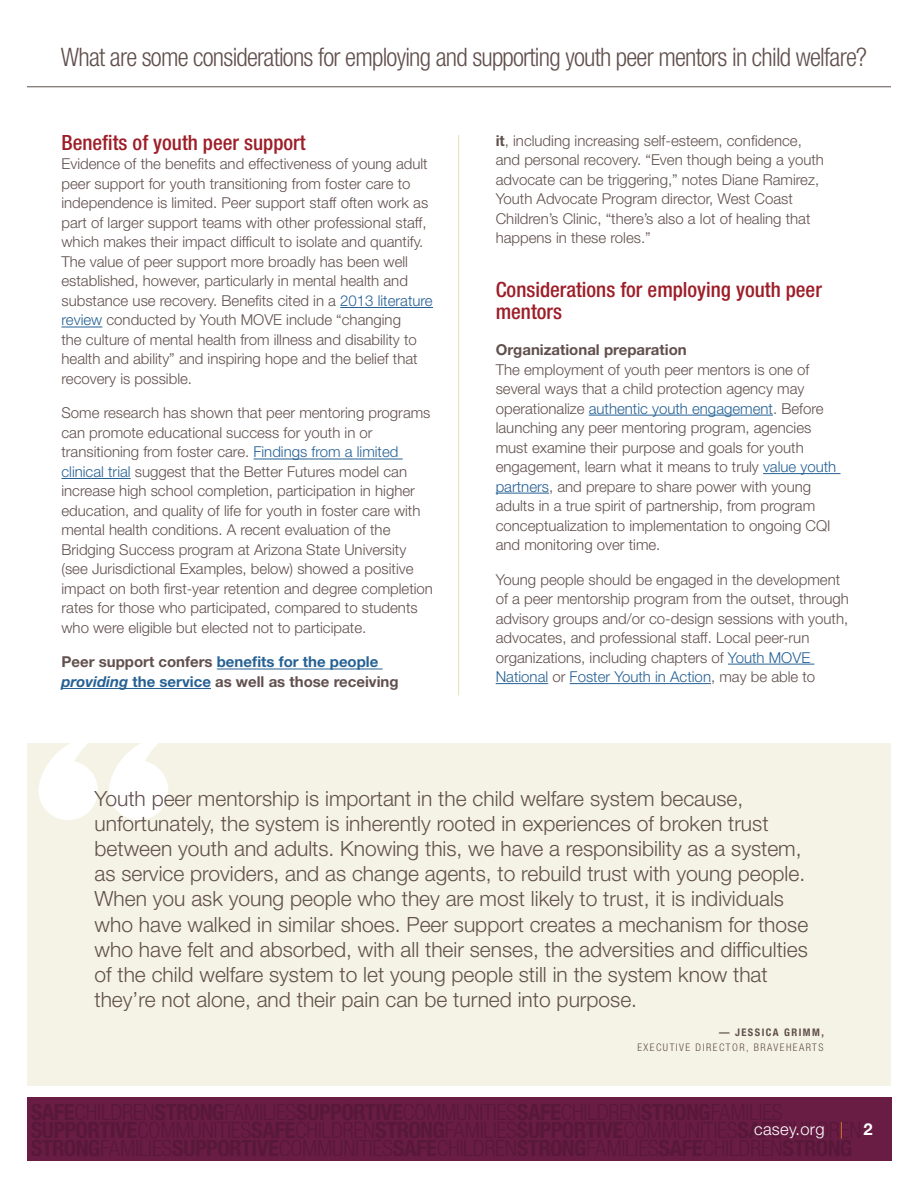
<style>
.page{position:relative;width:918px;height:1188px;background:#fff}
.page>*{position:absolute;margin:0;border:0;box-sizing:border-box;transform-origin:0 0}
.t1{font:300 condensed 25.5px "Helvetica Neue LT Std";letter-spacing:-.03em;color:#61504d}
.box_body{font:300 21px/25.2px "Helvetica Neue LT Std";color:#61504d}
.Head_2{font:500 condensed 21px/22.5px "Helvetica Neue LT Std";color:#9d1e28}
.t2{font:300 16.5px "Helvetica Neue LT Std";letter-spacing:.02em;color:#fff}
.body{font:300 15px/19.5px "Helvetica Neue LT Std";color:#61504d}
.body-2{font:700 15px/19.5px "Helvetica Neue LT Std";color:#61504d}
.Head_3{font:700 15px "Helvetica Neue LT Std";color:#61504d}
.body-3{font:300 condensed 10.5px/15px "Helvetica Neue LT Std";letter-spacing:.14em;color:#61504d;text-align:right}
.s1{color:#266194}
.s2{font-style:italic;color:#266194}
.s3{font-weight:700}
.s4{color:#f28a20}
</style>
<div class="page">
<div style="left:27px;top:1098px;width:864px;height:63px;background:#691d45"></div>
<hr style="left:27px;top:86px;width:864px;height:1px;background:#61504d">
<hr style="left:458px;top:135px;width:1px;height:561px;background:#e6e2b2">
<hr style="left:340px;top:307px;width:93px;height:1px;background:#266194">
<hr style="left:62px;top:327px;width:40px;height:1px;background:#266194">
<hr style="left:253px;top:459px;width:150px;height:1px;background:#266194">
<hr style="left:62px;top:478px;width:69px;height:1px;background:#266194">
<hr style="left:217px;top:669px;width:166px;height:1px;background:#266194">
<hr style="left:62px;top:688px;width:149px;height:1px;background:#266194">
<div style="left:27px;top:744px;width:864px;height:342px;background:#f5f3e5"></div>
<svg style="left:39px;top:743px;width:129px;height:77px"></svg>
<hr style="left:589px;top:415px;width:184px;height:1px;background:#266194">
<hr style="left:763px;top:473px;width:78px;height:1px;background:#266194">
<hr style="left:496px;top:493px;width:53px;height:1px;background:#266194">
<hr style="left:728px;top:664px;width:86px;height:1px;background:#266194">
<hr style="left:496px;top:683px;width:52px;height:1px;background:#266194">
<hr style="left:570px;top:683px;width:141px;height:1px;background:#266194">
<h1 class="t1" style="left:61px;top:42px;width:808px">What are some considerations for employing and supporting youth peer mentors in child welfare?</h1>
<p class="Head_2" style="left:62px;top:131px;width:246px">Benefits of youth peer support</p>
<p class="body" style="left:62px;top:154px;width:373px">Evidence of the benefits and effectiveness of young adult peer support for youth transitioning from foster care to independence is limited. Peer support staff often work as part of larger support teams with other professional staff, which makes their impact difficult to isolate and quantify.<br>The value of peer support more broadly has been well established, however, particularly in mental health and substance use recovery. Benefits cited in a <span class="s1">2013 literature review</span> conducted by Youth MOVE include “changing<br>the culture of mental health from illness and disability to health and ability” and inspiring hope and the belief that recovery is possible.</p>
<p class="body" style="left:62px;top:403px;width:373px">Some research has shown that peer mentoring programs can promote educational success for youth in or transitioning from foster care. <span class="s1">Findings from a limited clinical trial</span> suggest that the Better Futures model can increase high school completion, participation in higher education, and quality of life for youth in foster care with mental health conditions. A recent evaluation of the Bridging Success program at Arizona State University (see Jurisdictional Examples, below) showed a positive impact on both first-year retention and degree completion rates for those who participated, compared to students who were eligible but elected not to participate.</p>
<p class="body-2" style="left:62px;top:652px;width:339px">Peer support confers <span class="s1">benefits for the people </span><span class="s2">providing</span> <span class="s1">the service</span> as well as those receiving</p>
<p class="body" style="left:496px;top:130px;width:330px"><span class="s3">it</span>, including increasing self-esteem, confidence, and personal recovery. “Even though being a youth advocate can be triggering,” notes Diane Ramirez, Youth Advocate Program director, West Coast Children’s Clinic, “there’s also a lot of healing that happens in these roles.”</p>
<p class="Head_2" style="left:496px;top:278px;width:328px">Considerations for employing youth peer mentors</p>
<p class="Head_3" style="left:496px;top:340px;width:193px">Organizational preparation</p>
<p class="body" style="left:496px;top:359px;width:342px">The employment of youth peer mentors is one of several ways that a child protection agency may operationalize <span class="s1">authentic youth engagement</span>. Before launching any peer mentoring program, agencies must examine their purpose and goals for youth engagement, learn what it means to truly <span class="s1">value youth partners</span>, and prepare to share power with young adults in a true spirit of partnership, from program conceptualization to implementation to ongoing CQI and monitoring over time.</p>
<p class="body" style="left:496px;top:569px;width:355px">Young people should be engaged in the development of a peer mentorship program from the outset, through advisory groups and/or co-design sessions with youth, advocates, and professional staff. Local peer-run organizations, including chapters of <span class="s1">Youth MOVE National</span> or <span class="s1">Foster Youth in Action</span>, may be able to</p>
<p class="box_body" style="left:94px;top:785px;width:715px">Youth peer mentorship is important in the child welfare system because, unfortunately, the system is inherently rooted in experiences of broken trust between youth and adults. Knowing this, we have a responsibility as a system, as service providers, and as change agents, to rebuild trust with young people.<br>When you ask young people who they are most likely to trust, it is individuals who have walked in similar shoes. Peer support creates a mechanism for those who have felt and absorbed, with all their senses, the adversities and difficulties of the child welfare system to let young people still in the system know that they’re not alone, and their pain can be turned into purpose.</p>
<p class="body-3" style="left:637px;top:1025px;width:188px"><span class="s3">— JESSICA GRIMM,<br></span>EXECUTIVE DIRECTOR, BRAVEHEARTS</p>
<p class="t2" style="left:754px;top:1119px;width:120px">casey.org <span class="s4">|</span> <span class="s3">2</span></p>
</div>
